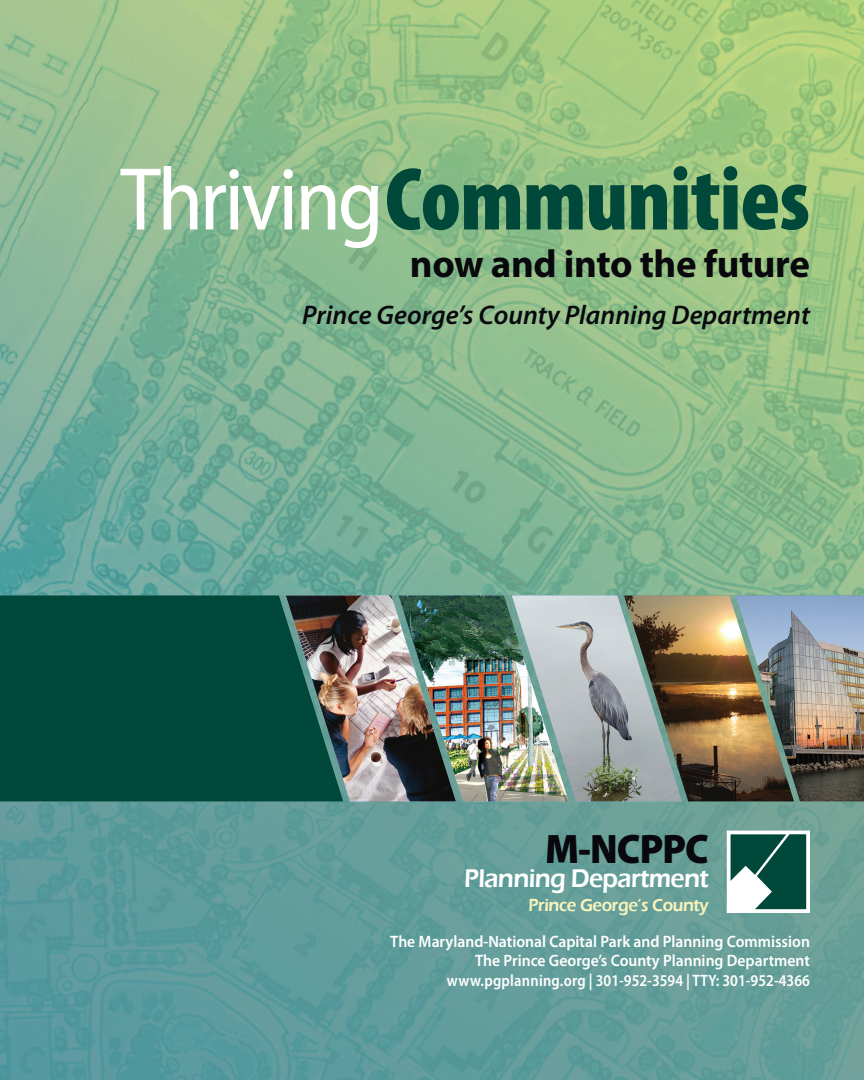
<style>
.page{position:relative;width:864px;height:1080px;background:#fff}
.page>*{position:absolute;margin:0;border:0;box-sizing:border-box;transform-origin:0 0}
.t1{font:900 condensed 90px "Myriad Pro";letter-spacing:-.01em;color:#004839}
.cover_header{font:900 41.4px "Myriad Pro";letter-spacing:-.025em;color:#08080d;scale:.95 1}
.cover_subtitle{font:700 39px "Myriad Pro";letter-spacing:-.01em;color:#08080d}
.cover_subtitle-2{font:italic 600 27px "Myriad Pro";color:#08080d}
.cover_subhead{font:600 26.4px "Eras ITC";letter-spacing:-.025em;color:#fff;scale:.95 1}
.Heading_1{font:600 18px "Eras ITC";letter-spacing:-.025em;color:#f7f4bc;scale:.95 1}
.Heading_2{font:600 16.5px "Myriad Pro";color:#fff;scale:.95 1}
.Body_Text{font:600 semi-condensed 16.5px "Myriad Pro";letter-spacing:.005em;color:#fff;scale:.95 1}
.Body_Text-2{font:600 16.5px "Myriad Pro";color:#fff;scale:.95 1}
.s1{font-weight:400;font-stretch:semi-condensed;color:#fff}
</style>
<div class="page">
<img style="left:0;top:0;width:864px;height:596px">
<div style="left:0;top:596px;width:864px;height:484px;background:linear-gradient(to right,#57999f,#6aa097)"></div>
<img style="left:794px;top:596px;width:70px;height:205px">
<img style="left:682px;top:596px;width:112px;height:205px">
<svg style="left:725px;top:829px;width:87px;height:86px"></svg>
<div style="left:0;top:595px;width:286px;height:206px;background:#004839"></div>
<img style="left:286px;top:595px;width:396px;height:206px">
<p class="t1" style="left:120px;top:142px;width:691px"><span class="s1">Thriving</span>Communities</p>
<p class="cover_subtitle" style="left:410px;top:238px;width:402px">now and into the future</p>
<p class="cover_subtitle-2" style="left:302px;top:298px;width:509px">Prince George’s County Planning Department</p>
<p class="cover_header" style="left:545px;top:821px;width:174px">M-NCPPC</p>
<p class="cover_subhead" style="left:464px;top:863px;width:259px">Planning Department</p>
<p class="Heading_1" style="left:529px;top:895px;width:191px">Prince George’s County</p>
<p class="Heading_2" style="left:390px;top:931px;width:443px">The Maryland-National Capital Park and Planning Commission</p>
<p class="Body_Text-2" style="left:475px;top:950px;width:354px">The Prince George’s County Planning Department</p>
<p class="Body_Text" style="left:447px;top:970px;width:384px">www.pgplanning.org | 301-952-3594 | TTY: 301-952-4366</p>
</div>
